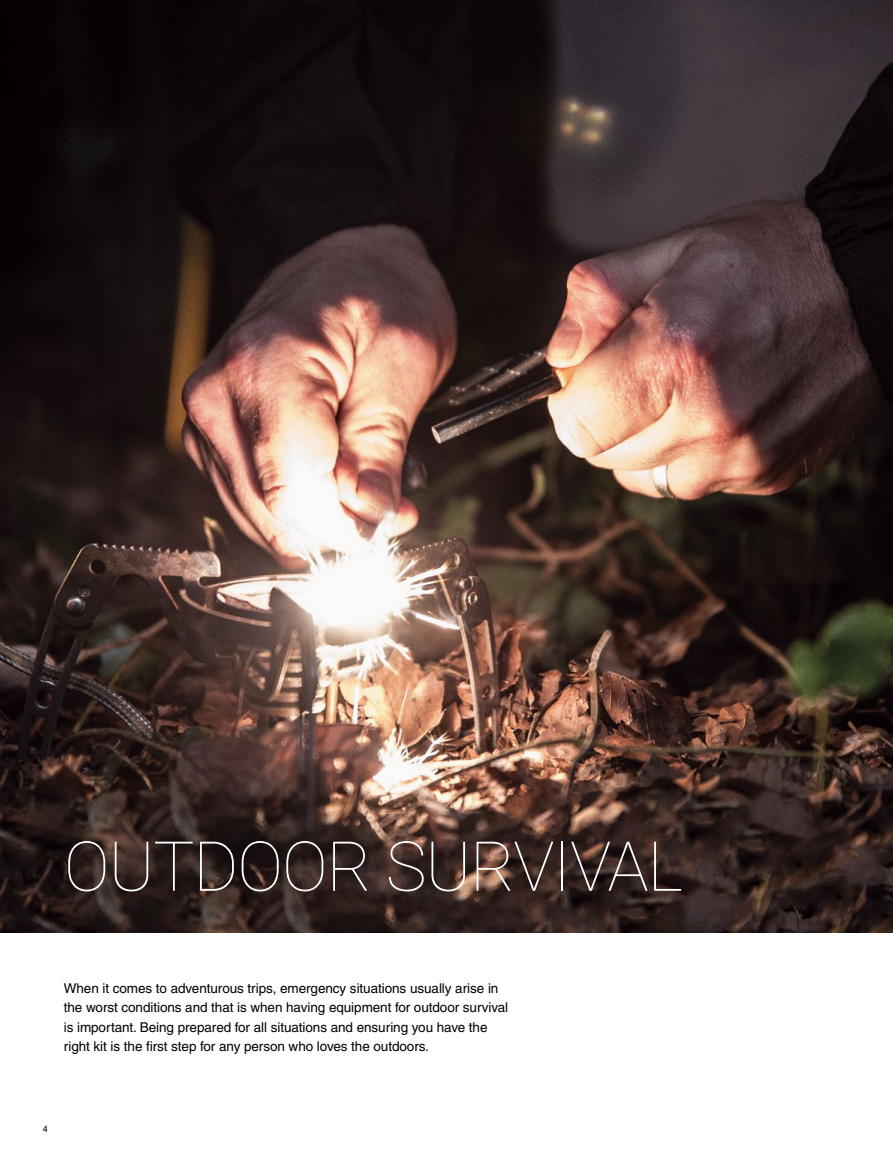
<style>
.page{position:relative;width:893px;height:1174px;background:#fff}
.page>*{position:absolute;margin:0;border:0;box-sizing:border-box;transform-origin:0 0}
.t1{font:100 69px "Roboto";letter-spacing:-.02em;color:#fff}
.t2{font:13.5px/19.5px "Helvetica";letter-spacing:-.005em;color:#000}
.t3{font:9px "Helvetica";color:#000}
</style>
<div class="page">
<img style="left:0;top:0;width:893px;height:932px">
<div style="left:64px;top:837px;width:629px;height:67px;background:#000;opacity:.35"></div>
<h1 class="t1" style="left:64px;top:818px;width:621px">OUTDOOR SURVIVAL</h1>
<p class="t2" style="left:64px;top:978px;width:446px">When it comes to adventurous trips, emergency situations usually arise in the worst conditions and that is when having equipment for outdoor survival is important. Being prepared for all situations and ensuring you have the right kit is the first step for any person who loves the outdoors.</p>
<p class="t3" style="left:43px;top:1123px;width:7px">4</p>
</div>
